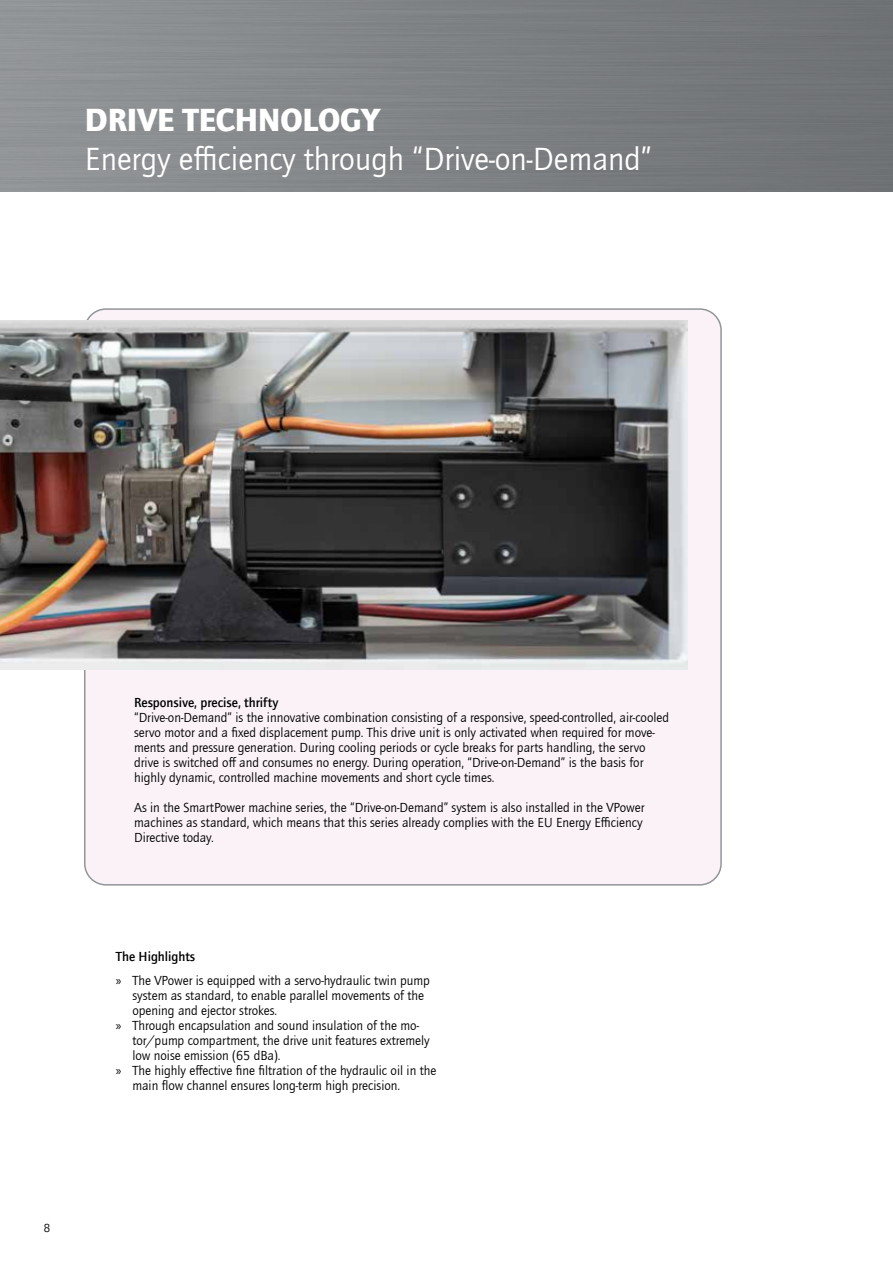
<style>
.page{position:relative;width:893px;height:1263px;background:#fff}
.page>*{position:absolute;margin:0;border:0;box-sizing:border-box;transform-origin:0 0}
.t1{font:33px "Quay Sans ITC Com";color:#fff}
.t2{font:900 33px "Quay Sans ITC Com";color:#fff}
.t3{font:13.5px/15px "Quay Sans ITC Com";color:#000}
.t4{font:500 13.5px "Quay Sans ITC Com";color:#000}
.t5{font:12px "Quay Sans ITC Com";color:#000}
.s1{font-weight:500}
.s2{font-family:"Myriad Pro"}
</style>
<div class="page">
<div style="left:0;top:0;width:893px;height:191px;background:linear-gradient(to right,#939698,#6d7073)"></div>
<div style="left:85px;top:309px;width:636px;height:576px;background:#faf2f7;border-radius:21px"></div>
<img style="left:0;top:320px;width:688px;height:350px">
<h1 class="t2" style="left:85px;top:99px;width:297px">DRIVE TECHNOLOGY</h1>
<h1 class="t1" style="left:85px;top:140px;width:568px">Energy efficiency through “Drive-on-Demand”</h1>
<p class="t5" style="left:44px;top:1220px;width:8px">8</p>
<p class="t4" style="left:134px;top:694px;width:146px">Responsive, precise, thrifty</p>
<p class="t3" style="left:134px;top:710px;width:537px">“Drive-on-Demand” is the innovative combination consisting of a responsive, speed-controlled, air-cooled servo motor and a fixed displacement pump. This drive unit is only activated when required for move&shy;ments and pressure generation. During cooling periods or cycle breaks for parts handling, the servo drive is switched off and consumes no energy. During operation, “Drive-on-Demand” is the basis for highly dynamic, controlled machine movements and short cycle times.</p>
<p class="t3" style="left:134px;top:800px;width:512px">As in the SmartPower machine series, the “Drive-on-Demand” system is also installed in the VPower machines as standard, which means that this series already complies with the EU Energy Efficiency<br>Directive today.</p>
<p class="t3" style="left:116px;top:945px;width:315px;line-height:23.5px"><span class="s1">The Highlights<br></span><span class="s2">»</span> The VPower is equipped with a servo-hydraulic twin pump</p>
<p class="t3" style="left:132px;top:988px;width:293px">system as standard, to enable parallel movements of the</p>
<p class="t3" style="left:132px;top:1003px;width:146px">opening and ejector strokes.</p>
<p class="t3" style="left:116px;top:1018px;width:305px"><span class="s2">»</span> Through encapsulation and sound insulation of the mo-</p>
<p class="t3" style="left:132px;top:1033px;width:299px">tor/pump compartment, the drive unit features extremely</p>
<p class="t3" style="left:132px;top:1048px;width:150px">low noise emission (65 dBa).</p>
<p class="t3" style="left:116px;top:1063px;width:322px"><span class="s2">»</span> The highly effective fine filtration of the hydraulic oil in the</p>
<p class="t3" style="left:132px;top:1078px;width:269px">main flow channel ensures long-term high precision.</p>
</div>
